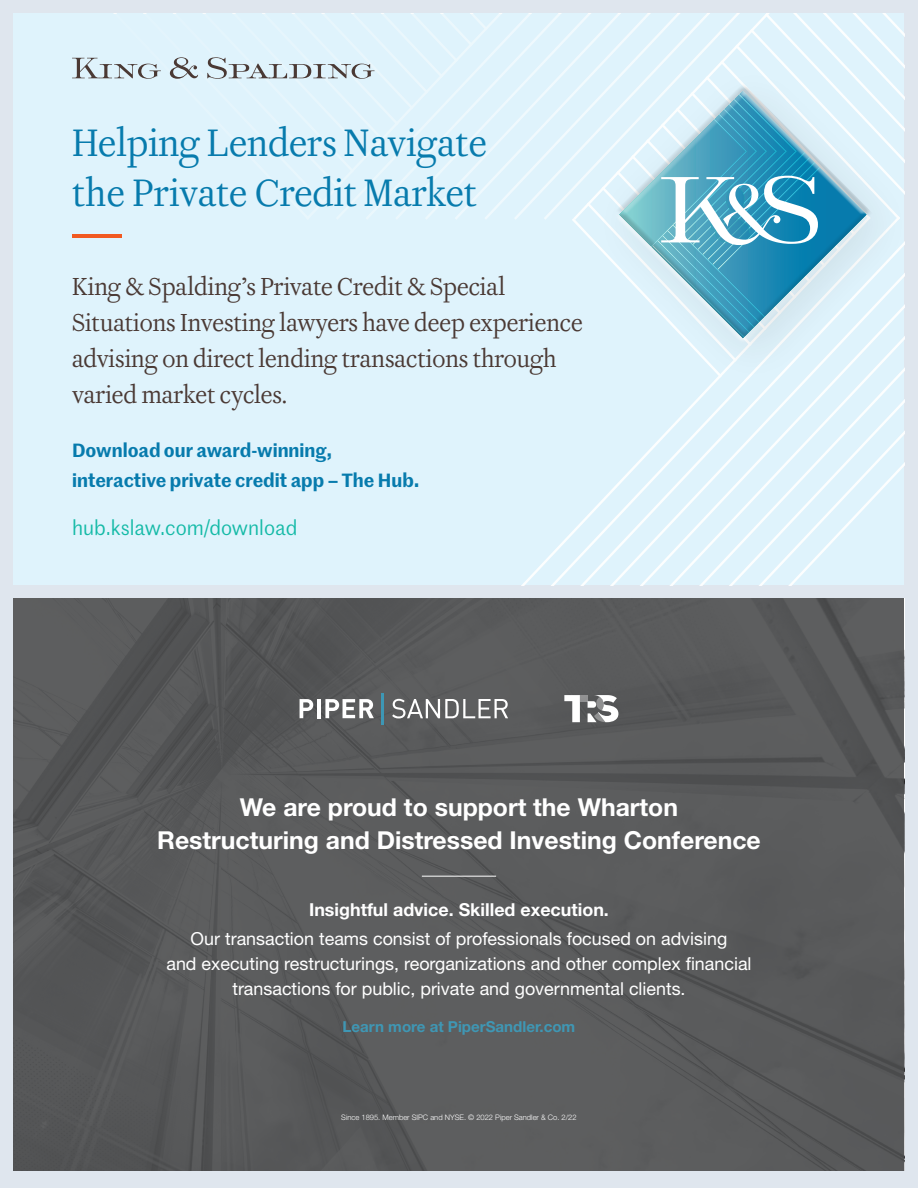
<style>
.page{position:relative;width:918px;height:1188px;background:#dfe6ee}
.page>*{position:absolute;margin:0;border:0;box-sizing:border-box;transform-origin:0 0}
.t1{font:42.15px/50.7px "Caponi Display";color:#077bad}
.t2{font:27.15px/35.8px "Caponi Display";color:#4a3934}
.t3{font:700 24.75px/33px "Helvetica Neue LT Std";color:#fff;text-align:center}
.t4{font:20.1px "Marr Sans";color:#15baa7}
.t5{font:600 18.75px/30px "Marr Sans";color:#077bad}
.t6{font:17.85px/29px "Helvetica Neue LT Std";color:#fff;text-align:center}
.t7{font:700 15.15px "Helvetica Neue LT Std";color:#3f97b4}
.t8{font:300 7.5px "Helvetica Neue LT Std";color:#fff}
.s1{font-weight:700}
</style>
<div class="page">
<div style="left:14px;top:14px;width:890px;height:571px;background:#dff3fc"></div>
<svg style="left:522px;top:389px;width:349px;height:196px"></svg>
<div style="left:589px;top:60px;width:315px;height:329px;background:#231f20;opacity:.09"></div>
<svg style="left:72px;top:14px;width:500px;height:224px"></svg>
<svg style="left:72px;top:14px;width:431px;height:143px"></svg>
<hr style="left:72px;top:235px;width:49px;height:3px;background:#f15921">
<svg style="left:572px;top:14px;width:333px;height:364px"></svg>
<div style="left:14px;top:599px;width:890px;height:572px;background:#5a5b5c"></div>
<hr style="left:422px;top:876px;width:74px;height:1px;background:#fff">
<svg style="left:300px;top:699px;width:13px;height:19px"></svg>
<hr style="left:317px;top:699px;width:3px;height:19px;background:#fff">
<svg style="left:325px;top:699px;width:49px;height:19px"></svg>
<svg style="left:392px;top:699px;width:116px;height:19px"></svg>
<hr style="left:381px;top:693px;width:3px;height:31px;background:#3d97b5">
<svg style="left:564px;top:695px;width:16px;height:27px"></svg>
<div style="left:580px;top:695px;width:8px;height:6px;background:#909192"></div>
<svg style="left:588px;top:695px;width:30px;height:27px"></svg>
<p class="t1" style="left:72px;top:116px;width:416px">Helping Lenders Navigate the Private Credit Market</p>
<p class="t2" style="left:72px;top:268px;width:512px">King &amp; Spalding’s Private Credit &amp; Special Situations Investing lawyers have deep experience advising on direct lending transactions through varied market cycles.</p>
<p class="t5" style="left:72px;top:434px;width:349px">Download our award-winning, interactive private credit app – The Hub.</p>
<p class="t4" style="left:72px;top:514px;width:227px">hub.kslaw.com/download</p>
<p class="t3" style="left:157px;top:790px;width:605px">We are proud to support the Wharton<br>Restructuring and Distressed Investing Conference</p>
<p class="t6" style="left:191px;top:895px;width:538px"><span class="s1">Insightful advice. Skilled execution.<br></span>Our transaction teams consist of professionals focused on advising</p>
<p class="t6" style="left:166px;top:951px;width:587px;line-height:24.8px">and executing restructurings, reorganizations and other complex financial transactions for public, private and governmental clients.</p>
<p class="t7" style="left:343px;top:1017px;width:234px">Learn more at PiperSandler.com</p>
<p class="t8" style="left:341px;top:1113px;width:237px">Since 1895. Member SIPC and NYSE. © 2022 Piper Sandler &amp; Co. 2/22</p>
</div>
